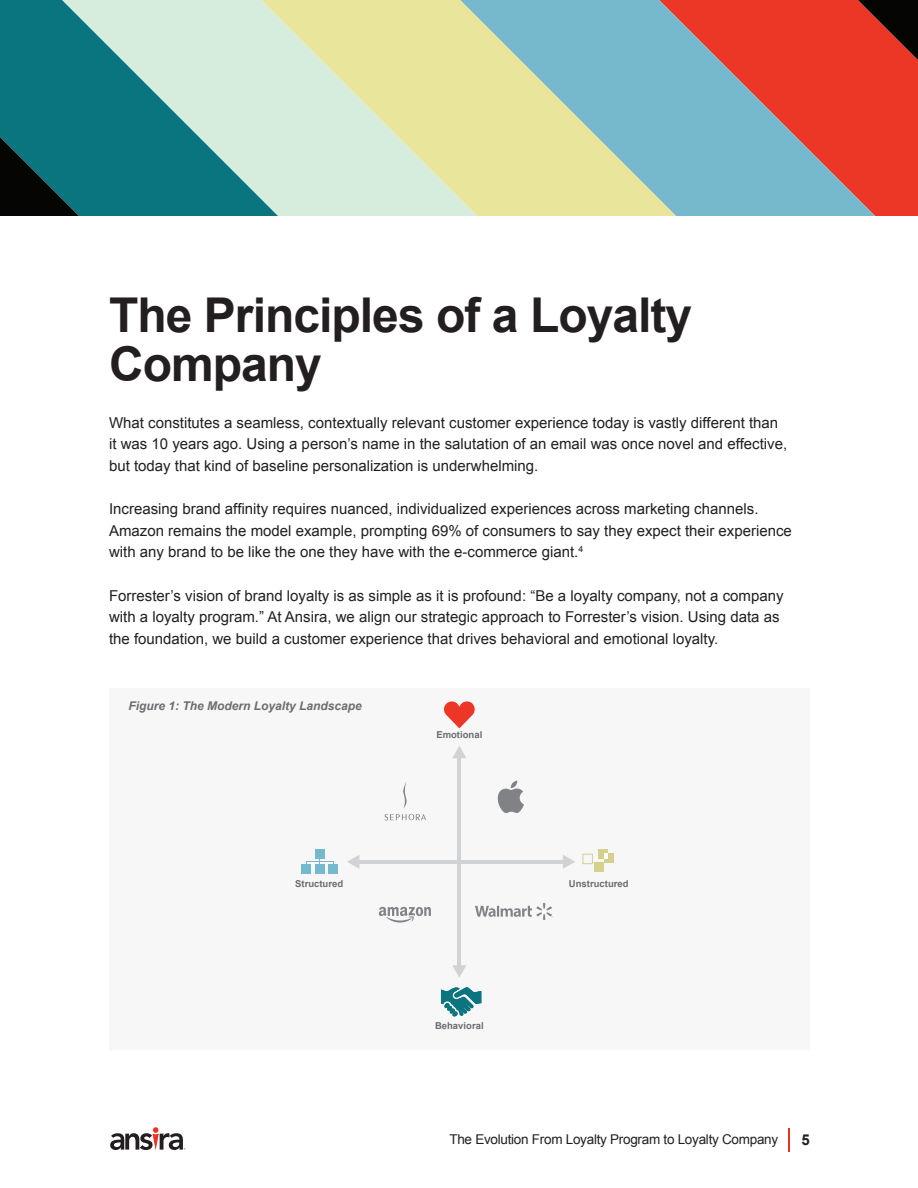
<style>
.page{position:relative;width:918px;height:1188px;background:#fff}
.page>*{position:absolute;margin:0;border:0;box-sizing:border-box;transform-origin:0 0}
.t1{font:700 48px/48.6px "Arial";letter-spacing:-.02em;color:#231f20}
.t2{font:15px/21.6px "Arial";color:#231f20}
.t3{font:700 15px "Arial";color:#231f20}
.t4{font:13.5px "Arial";letter-spacing:-.02em;color:#231f20}
.t5{font:italic 700 12px "Arial";color:#6c6d70}
.t6{font:700 9.45px "Arial";color:#6c6d70}
</style>
<div class="page">
<svg style="left:110px;top:1127px;width:75px;height:23px"></svg>
<svg style="left:788px;top:1128px;width:1px;height:23px"></svg>
<div style="left:109px;top:688px;width:701px;height:362px;background:#f7f7f8"></div>
<hr style="left:458px;top:754px;width:3px;height:216px;background:#d1d2d4">
<hr style="left:353px;top:860px;width:216px;height:4px;background:#d1d2d4">
<svg style="left:452px;top:746px;width:14px;height:12px"></svg>
<svg style="left:452px;top:965px;width:14px;height:13px"></svg>
<svg style="left:563px;top:855px;width:12px;height:14px"></svg>
<svg style="left:347px;top:855px;width:12px;height:14px"></svg>
<svg style="left:444px;top:701px;width:31px;height:27px"></svg>
<svg style="left:498px;top:781px;width:26px;height:32px"></svg>
<svg style="left:384px;top:782px;width:42px;height:39px"></svg>
<svg style="left:379px;top:907px;width:52px;height:16px"></svg>
<svg style="left:475px;top:903px;width:78px;height:17px"></svg>
<svg style="left:441px;top:987px;width:40px;height:30px"></svg>
<div style="left:302px;top:865px;width:9px;height:9px;background:#76b9cd"></div>
<div style="left:315px;top:865px;width:9px;height:9px;background:#76b9cd"></div>
<div style="left:315px;top:849px;width:9px;height:10px;background:#76b9cd"></div>
<div style="left:328px;top:865px;width:10px;height:9px;background:#76b9cd"></div>
<svg style="left:306px;top:859px;width:28px;height:6px"></svg>
<div style="left:583px;top:854px;width:10px;height:10px;border:1px solid #d5d18d"></div>
<div style="left:594px;top:862px;width:10px;height:9px;background:#d5d18d"></div>
<div style="left:598px;top:849px;width:9px;height:10px;background:#d5d18d"></div>
<div style="left:604px;top:854px;width:10px;height:9px;background:#d5d18d"></div>
<svg style="left:604px;top:854px;width:3px;height:5px"></svg>
<div style="left:875px;top:60px;width:43px;height:156px;background:#ec3626"></div>
<svg style="left:676px;top:0;width:199px;height:216px;fill:#ec3626"></svg>
<svg style="left:477px;top:0;width:199px;height:216px;fill:#76b9cd"></svg>
<svg style="left:278px;top:0;width:199px;height:216px;fill:#e9e59a"></svg>
<svg style="left:0;top:0;width:278px;height:216px;fill:#0a747f"></svg>
<svg style="left:0;top:137px;width:79px;height:79px"></svg>
<svg style="left:858px;top:0;width:60px;height:60px"></svg>
<h1 class="t1" style="left:109px;top:292px;width:585px">The Principles of a Loyalty<br>Company</h1>
<p class="t2" style="left:109px;top:412px;width:680px">What constitutes a seamless, contextually relevant customer experience today is vastly different than it was 10 years ago. Using a person’s name in the salutation of an email was once novel and effective, but today that kind of baseline personalization is underwhelming.</p>
<p class="t2" style="left:109px;top:498px;width:684px">Increasing brand affinity requires nuanced, individualized experiences across marketing channels.<br>Amazon remains the model example, prompting 69% of consumers to say they expect their experience with any brand to be like the one they have with the e-commerce giant.<sup>4</sup></p>
<p class="t2" style="left:109px;top:585px;width:676px">Forrester’s vision of brand loyalty is as simple as it is profound: “Be a loyalty company, not a company with a loyalty program.” At Ansira, we align our strategic approach to Forrester’s vision. Using data as the foundation, we build a customer experience that drives behavioral and emotional loyalty.</p>
<p class="t5" style="left:129px;top:698px;width:235px">Figure 1: The Modern Loyalty Landscape</p>
<p class="t6" style="left:436px;top:729px;width:47px">Emotional</p>
<p class="t6" style="left:295px;top:878px;width:50px">Structured</p>
<p class="t6" style="left:569px;top:878px;width:61px">Unstructured</p>
<p class="t6" style="left:435px;top:1019px;width:50px">Behavioral</p>
<p class="t4" style="left:449px;top:1131px;width:330px">The Evolution From Loyalty Program to Loyalty Company</p>
<p class="t3" style="left:802px;top:1130px;width:10px">5</p>
</div>
